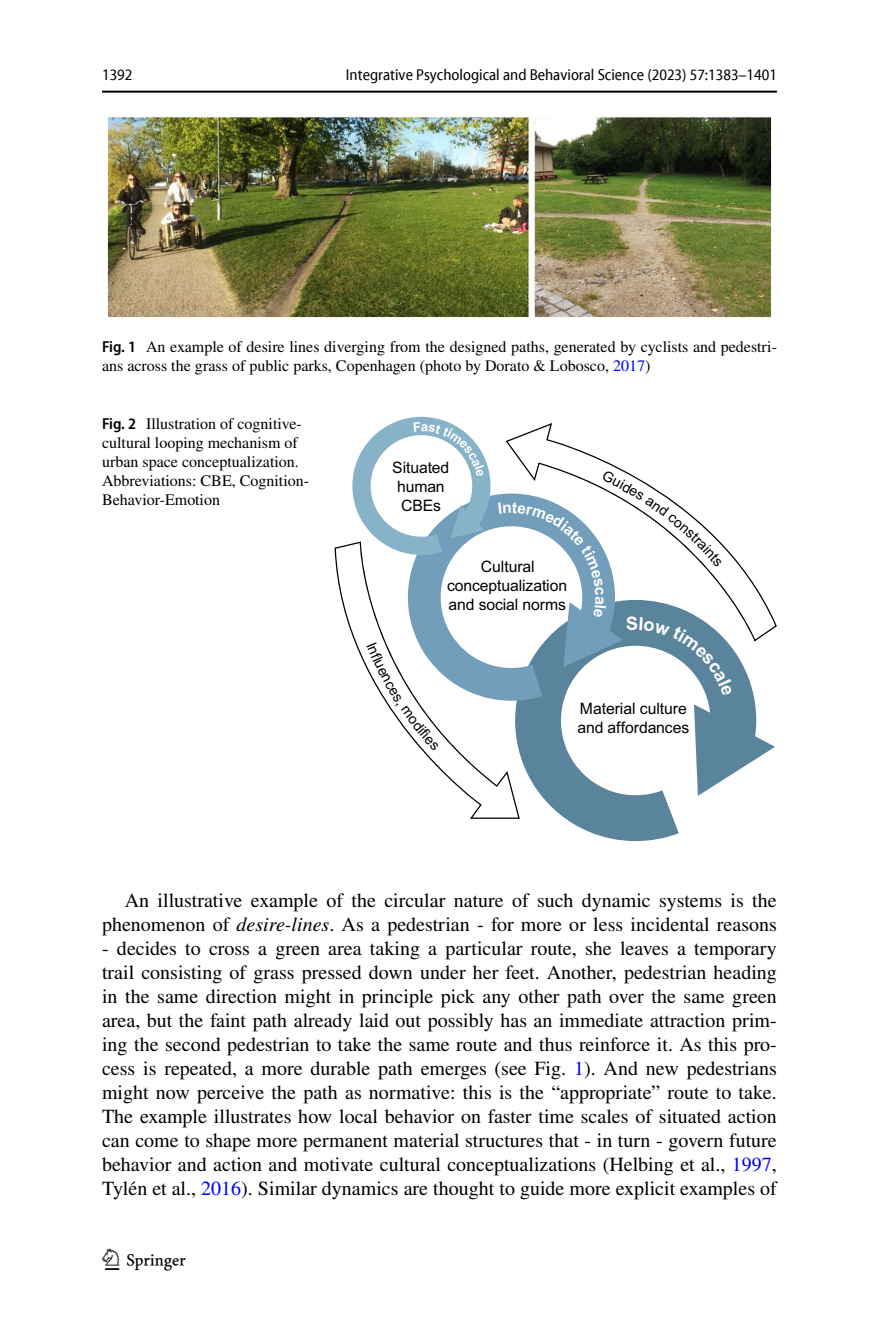
<style>
.page{position:relative;width:879px;height:1333px;background:#fff}
.page>*{position:absolute;margin:0;border:0;box-sizing:border-box;transform-origin:0 0}
.t1{font:30px "Springnew Regular 4";color:#000}
.t2{font:20px/24px "STIX";color:#000;text-align:right}
.t3{font:16px/19px "STIX";color:#000}
.t4{font:semi-condensed 16px "Myriad Pro Unic";color:#000}
.t5{font:15.8px/18.8px "Arial";letter-spacing:-.005em;color:#000;text-align:center}
.s1{font-family:"Myriad Pro";font-weight:600;font-stretch:semi-condensed}
.s2{color:#00f}
.s3{font-style:italic}
</style>
<div class="page">
<hr style="left:102px;top:91px;width:675px;height:2px;background:#000">
<img style="left:108px;top:116px;width:663px;height:201px">
<svg style="left:515px;top:795px;width:184px;height:46px;fill:#5a839c"></svg>
<svg style="left:334px;top:543px;width:186px;height:275px"></svg>
<svg style="left:352px;top:417px;width:423px;height:378px"></svg>
<p class="t4" style="left:102px;top:69px;width:32px">1392</p>
<p class="t4" style="left:346px;top:69px;width:432px">Integrative Psychological and Behavioral Science (2023) 57:1383–1401</p>
<p class="t3" style="left:102px;top:338px;width:676px"><span class="s1">Fig. 1</span> An example of desire lines diverging from the designed paths, generated by cyclists and pedestri&shy;ans across the grass of public parks, Copenhagen (photo by Dorato &amp; Lobosco, <span class="s2">2017</span>)</p>
<p class="t3" style="left:102px;top:415px;width:209px"><span class="s1">Fig. 2</span> Illustration of cognitive&shy;cultural looping mechanism of urban space conceptualization.<br>Abbreviations: CBE, Cognition-<br>Behavior-Emotion</p>
<p class="t5" style="left:392px;top:458px;width:59px">Situated human<br>CBEs</p>
<p class="t5" style="left:447px;top:557px;width:121px">Cultural conceptualization and social norms</p>
<p class="t5" style="left:577px;top:699px;width:113px;text-align:left">Material culture and affordances</p>
<p class="t2" style="left:102px;top:889px;width:676px">An illustrative example of the circular nature of such dynamic systems is the phenomenon of <span class="s3">desire-lines</span>. As a pedestrian - for more or less incidental reasons</p>
<p class="t2" style="left:102px;top:937px;width:676px;text-align:justify">- decides to cross a green area taking a particular route, she leaves a temporary trail consisting of grass pressed down under her feet. Another, pedestrian heading in the same direction might in principle pick any other path over the same green area, but the faint path already laid out possibly has an immediate attraction prim&shy;ing the second pedestrian to take the same route and thus reinforce it. As this pro&shy;cess is repeated, a more durable path emerges (see Fig. <span class="s2">1</span>). And new pedestrians might now perceive the path as normative: this is the “appropriate” route to take.<br>The example illustrates how local behavior on faster time scales of situated action can come to shape more permanent material structures that - in turn - govern future behavior and action and motivate cultural conceptualizations (Helbing et al., <span class="s2">1997</span>, Tylén et al., <span class="s2">2016</span>). Similar dynamics are thought to guide more explicit examples of</p>
<h1 class="t1" style="left:105px;top:1248px;width:83px">1 3</h1>
</div>
